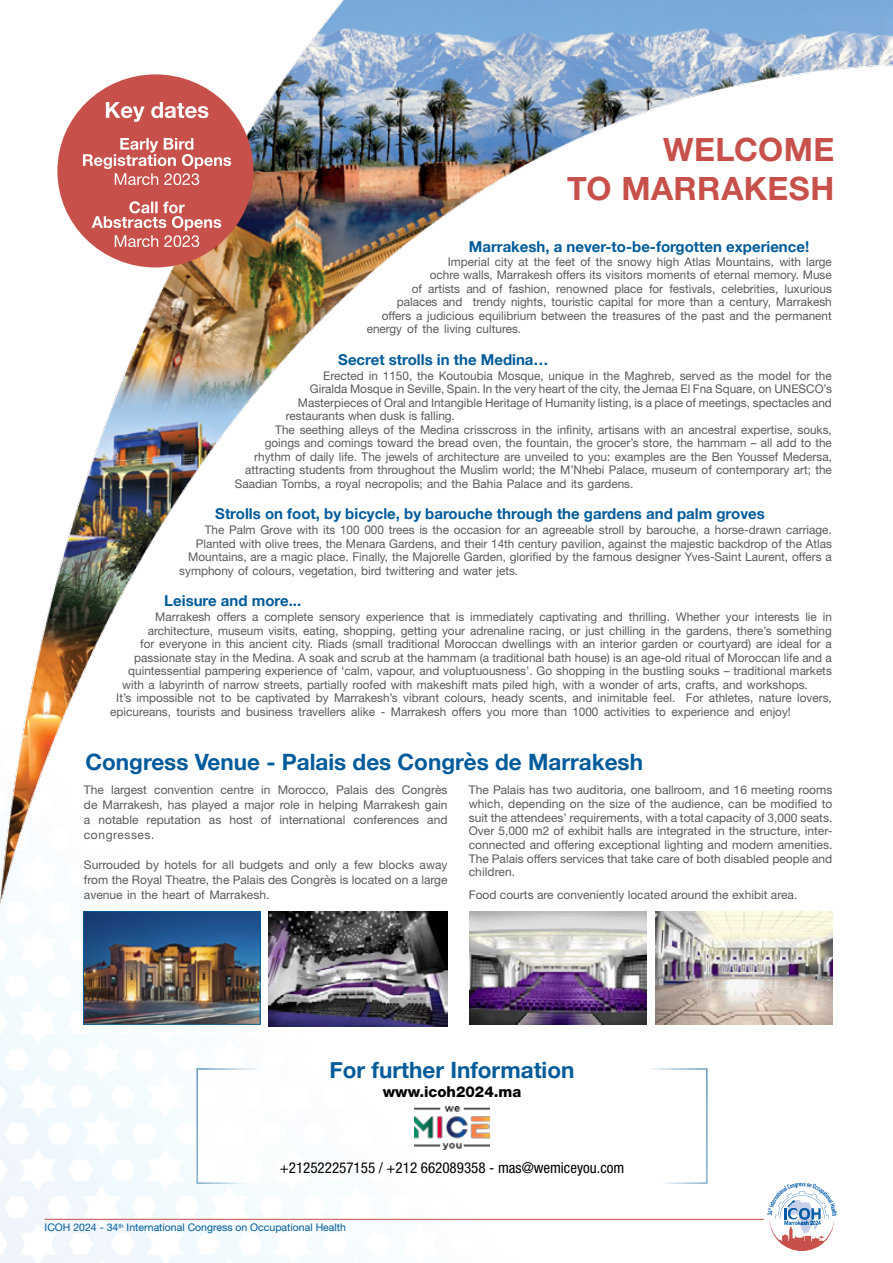
<style>
.page{position:relative;width:893px;height:1263px;background:#fff}
.page>*{position:absolute;margin:0;border:0;box-sizing:border-box;transform-origin:0 0}
.t1{font:700 32.25px/38.7px "Helvetica Neue LT";letter-spacing:.015em;color:#c8504a;text-align:right}
.t2{font:700 22.5px "Helvetica Neue";color:#005b9b}
.t3{font:700 15px "Helvetica Neue";color:#005b9b}
.t4{font:condensed 15px "Helvetica Neue LT";color:#000}
.t5{font:800 15px "Helvetica Neue LT";color:#000}
.t6{font:12px/13.6px "Helvetica Neue LT";color:#58595b;text-align:justify}
.t7{font:10.5px "Helvetica Neue LT";color:#005b9b}
</style>
<div class="page">
<img style="left:0;top:0;width:893px;height:1263px">
<div style="left:761px;top:1176px;width:82px;height:82px;background:#fff;border-radius:50%"></div>
<svg style="left:767px;top:1183px;width:70px;height:68px"></svg>
<hr style="left:45px;top:1219px;width:719px;height:1px;background:#c8504a">
<img style="left:469px;top:911px;width:177px;height:113px">
<img style="left:655px;top:911px;width:177px;height:113px">
<img style="left:269px;top:911px;width:178px;height:115px">
<img style="left:85px;top:913px;width:174px;height:110px">
<div style="left:83px;top:911px;width:178px;height:114px;border:1px solid #005b9b"></div>
<div style="left:196px;top:1070px;width:512px;height:112px;background:#fff"></div>
<img style="left:415px;top:1106px;width:74px;height:43px">
<div style="left:57px;top:74px;width:197px;height:193px;background:#c8504a;border-radius:50%"></div>
<svg style="left:92px;top:201px;width:129px;height:46px"></svg>
<svg style="left:83px;top:138px;width:148px;height:47px"></svg>
<svg style="left:106px;top:102px;width:102px;height:20px"></svg>
<h1 class="t1" style="left:567px;top:130px;width:269px">WELCOME<br>TO MARRAKESH</h1>
<p class="t3" style="left:469px;top:235px;width:342px">Marrakesh, a never-to-be-forgotten experience!</p>
<p class="t6" style="left:448px;top:254px;width:386px">Imperial city at the feet of the snowy high Atlas Mountains, with large</p>
<p class="t6" style="left:430px;top:268px;width:403px">ochre walls, Marrakesh offers its visitors moments of eternal memory. Muse</p>
<p class="t6" style="left:412px;top:281px;width:422px">of artists and of fashion, renowned place for festivals, celebrities, luxurious</p>
<p class="t6" style="left:397px;top:295px;width:437px">palaces and trendy nights, touristic capital for more than a century, Marrakesh</p>
<p class="t6" style="left:382px;top:308px;width:452px">offers a judicious equilibrium between the treasures of the past and the permanent</p>
<p class="t6" style="left:367px;top:322px;width:156px">energy of the living cultures.</p>
<p class="t3" style="left:338px;top:347px;width:212px">Secret strolls in the Medina…</p>
<p class="t6" style="left:323px;top:368px;width:510px">Erected in 1150, the Koutoubia Mosque, unique in the Maghreb, served as the model for the</p>
<p class="t6" style="left:310px;top:382px;width:524px">Giralda Mosque in Seville, Spain. In the very heart of the city, the Jemaa El Fna Square, on UNESCO’s</p>
<p class="t6" style="left:298px;top:395px;width:536px">Masterpieces of Oral and Intangible Heritage of Humanity listing, is a place of meetings, spectacles and</p>
<p class="t6" style="left:286px;top:409px;width:171px">restaurants when dusk is falling.</p>
<p class="t6" style="left:275px;top:422px;width:558px">The seething alleys of the Medina crisscross in the infinity, artisans with an ancestral expertise, souks,</p>
<p class="t6" style="left:265px;top:436px;width:569px">goings and comings toward the bread oven, the fountain, the grocer’s store, the hammam – all add to the</p>
<p class="t6" style="left:254px;top:449px;width:579px">rhythm of daily life. The jewels of architecture are unveiled to you: examples are the Ben Youssef Medersa,</p>
<p class="t6" style="left:245px;top:463px;width:588px">attracting students from throughout the Muslim world; the M’Nhebi Palace, museum of contemporary art; the</p>
<p class="t6" style="left:235px;top:476px;width:400px">Saadian Tombs, a royal necropolis; and the Bahia Palace and its gardens.</p>
<p class="t3" style="left:215px;top:502px;width:551px">Strolls on foot, by bicycle, by barouche through the gardens and palm groves</p>
<p class="t6" style="left:205px;top:523px;width:629px">The Palm Grove with its 100 000 trees is the occasion for an agreeable stroll by barouche, a horse-drawn carriage.</p>
<p class="t6" style="left:196px;top:536px;width:638px">Planted with olive trees, the Menara Gardens, and their 14th century pavilion, against the majestic backdrop of the Atlas</p>
<p class="t6" style="left:188px;top:550px;width:645px">Mountains, are a magic place. Finally, the Majorelle Garden, glorified by the famous designer Yves-Saint Laurent, offers a</p>
<p class="t6" style="left:179px;top:563px;width:340px">symphony of colours, vegetation, bird twittering and water jets.</p>
<p class="t3" style="left:164px;top:589px;width:138px">Leisure and more...</p>
<p class="t6" style="left:155px;top:610px;width:678px">Marrakesh offers a complete sensory experience that is immediately captivating and thrilling. Whether your interests lie in</p>
<p class="t6" style="left:148px;top:623px;width:685px">architecture, museum visits, eating, shopping, getting your adrenaline racing, or just chilling in the gardens, there’s something</p>
<p class="t6" style="left:140px;top:637px;width:693px">for everyone in this ancient city. Riads (small traditional Moroccan dwellings with an interior garden or courtyard) are ideal for a</p>
<p class="t6" style="left:134px;top:650px;width:699px">passionate stay in the Medina. A soak and scrub at the hammam (a traditional bath house) is an age-old ritual of Moroccan life and a</p>
<p class="t6" style="left:128px;top:664px;width:705px">quintessential pampering experience of ‘calm, vapour, and voluptuousness’. Go shopping in the bustling souks – traditional markets</p>
<p class="t6" style="left:122px;top:677px;width:687px">with a labyrinth of narrow streets, partially roofed with makeshift mats piled high, with a wonder of arts, crafts, and workshops.</p>
<p class="t6" style="left:116px;top:691px;width:717px">It’s impossible not to be captivated by Marrakesh’s vibrant colours, heady scents, and inimitable feel. For athletes, nature lovers,</p>
<p class="t6" style="left:110px;top:704px;width:682px">epicureans, tourists and business travellers alike - Marrakesh offers you more than 1000 activities to experience and enjoy!</p>
<h2 class="t2" style="left:85px;top:744px;width:559px">Congress Venue - Palais des Congrès de Marrakesh</h2>
<p class="t6" style="left:84px;top:782px;width:365px;line-height:15px">The largest convention centre in Morocco, Palais des Congrès de Marrakesh, has played a major role in helping Marrakesh gain a notable reputation as host of international conferences and congresses.</p>
<p class="t6" style="left:84px;top:857px;width:365px;line-height:15px">Surrouded by hotels for all budgets and only a few blocks away from the Royal Theatre, the Palais des Congrès is located on a large avenue in the heart of Marrakesh.</p>
<p class="t6" style="left:469px;top:783px;width:365px">The Palais has two auditoria, one ballroom, and 16 meeting rooms which, depending on the size of the audience, can be modified to suit the attendees’ requirements, with a total capacity of 3,000 seats.<br>Over 5,000 m2 of exhibit halls are integrated in the structure, inter&shy;connected and offering exceptional lighting and modern amenities.<br>The Palais offers services that take care of both disabled people and children.</p>
<p class="t6" style="left:469px;top:888px;width:330px">Food courts are conveniently located around the exhibit area.</p>
<h2 class="t2" style="left:330px;top:1052px;width:246px">For further Information</h2>
<p class="t5" style="left:383px;top:1082px;width:140px">www.icoh2024.ma</p>
<p class="t4" style="left:280px;top:1159px;width:346px">+212522257155 / +212 662089358 - mas@wemiceyou.com</p>
<p class="t7" style="left:45px;top:1221px;width:303px">ICOH 2024 - 34<sup>th</sup> International Congress on Occupational Health</p>
</div>
